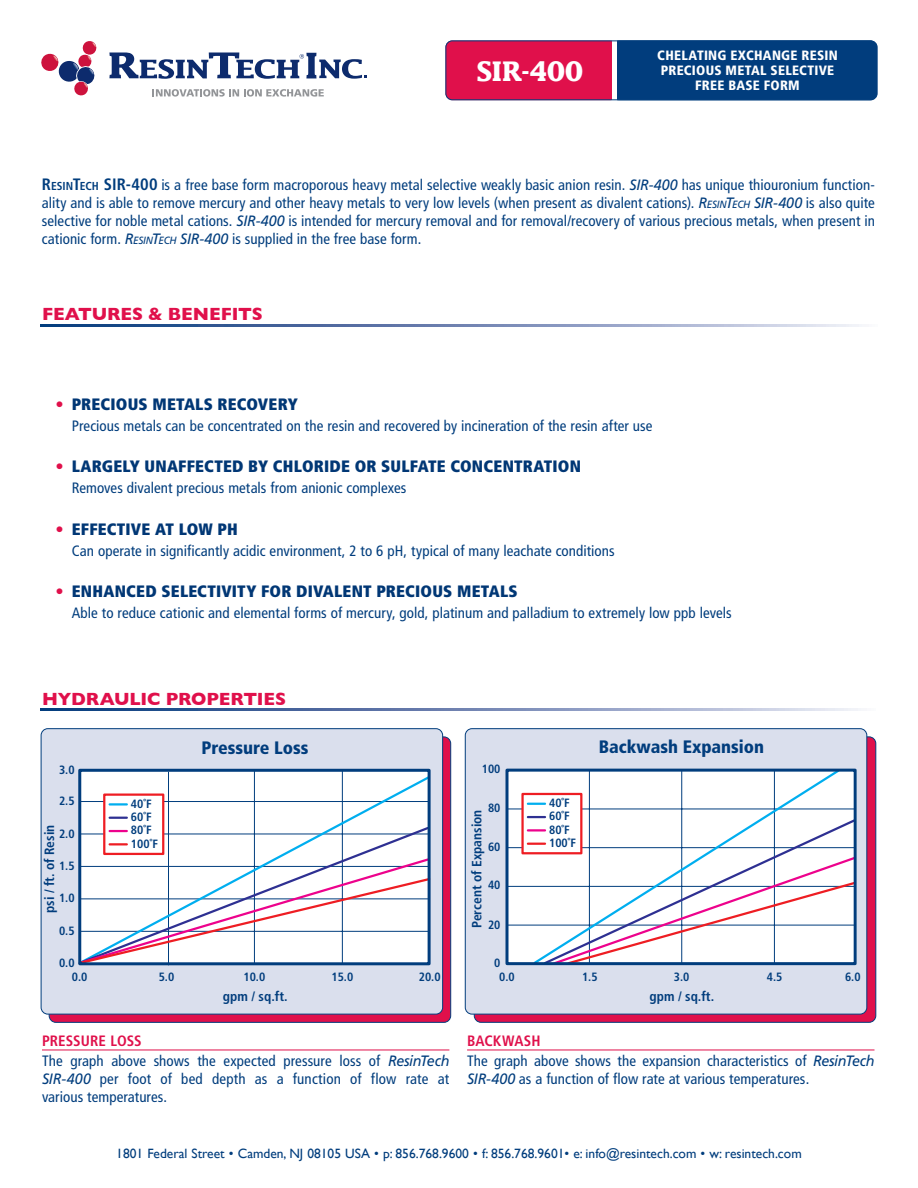
<style>
.page{position:relative;width:918px;height:1188px;background:#fff}
.page>*{position:absolute;margin:0;border:0;box-sizing:border-box;transform-origin:0 0}
.t1{font:700 27px "Lucida Std";letter-spacing:-.025em;color:#fff}
.t2{font:700 18px "Gill Sans";letter-spacing:-.005em;color:#e0104b}
.t3{font:900 condensed 18px "Frutiger LT Std";color:#013d7d}
.t4{font:900 condensed 16.5px "Frutiger LT Std";letter-spacing:.01em;color:#013775}
.Body_Copy{font:condensed 15px/18px "Frutiger LT Std";letter-spacing:.005em;color:#013d7d;text-align:justify}
.t5{font:700 condensed 15px "Frutiger LT Std";color:#e0104b}
.t6{font:13.5px "Gill Sans";color:#013d7d}
.Product_Description{font:900 condensed 13.5px "Frutiger LT Std";letter-spacing:.02em;color:#fff}
.t7{font:700 condensed 13.5px "Frutiger LT Std";color:#013d7d}
.t8{font:700 condensed 12px/13.4px "Frutiger LT Std";color:#013d7d}
.s1{font-weight:700;font-size:16.5px}
.s2{font-weight:700;font-size:11.55px}
.s3{font-style:italic;font-stretch:normal}
.s4{font-style:italic;font-stretch:normal;font-size:10.5px}
.s5{color:#e0104b}
</style>
<div class="page">
<svg style="left:40px;top:324px;width:822px;height:3px;background:#7188b3"></svg>
<svg style="left:40px;top:709px;width:821px;height:2px;background:#7188b3"></svg>
<svg style="left:49px;top:737px;width:402px;height:285px;background:#c81551"></svg>
<div style="left:41px;top:729px;width:402px;height:285px;background:#dadfed;border-radius:7px"></div>
<hr style="left:342px;top:770px;width:1px;height:194px;background:#013d7d">
<hr style="left:168px;top:772px;width:1px;height:193px;background:#013d7d">
<hr style="left:254px;top:770px;width:1px;height:194px;background:#013d7d">
<svg style="left:82px;top:775px;width:345px;height:50px;background:#f4f4f7"></svg>
<svg style="left:82px;top:825px;width:345px;height:32px;background:#efecf2"></svg>
<svg style="left:79px;top:857px;width:351px;height:109px;background:#efeaf1"></svg>
<div style="left:78px;top:769px;width:353px;height:196px;border:3px solid #013d7d"></div>
<div style="left:41px;top:728px;width:402px;height:286px;border:1px solid #013d7d;border-radius:7px"></div>
<div style="left:474px;top:737px;width:402px;height:285px;background:#e0104b;border-radius:7px"></div>
<div style="left:465px;top:729px;width:402px;height:285px;background:#dadfed;border-radius:7px"></div>
<div style="left:465px;top:728px;width:402px;height:286px;border:1px solid #013d7d;border-radius:7px"></div>
<hr style="left:42px;top:1050px;width:407px;height:1px;background:#e0104b">
<hr style="left:467px;top:1050px;width:407px;height:1px;background:#e0104b">
<div style="left:612px;top:41px;width:265px;height:59px;background:#013d7d;border-radius:6px"></div>
<div style="left:445px;top:40px;width:172px;height:60px;background:#e0104b;border-radius:7px"></div>
<div style="left:612px;top:40px;width:5px;height:60px;background:#fff"></div>
<div style="left:446px;top:40px;width:431px;height:60px;border:1px solid #013d7d;border-radius:6px"></div>
<div style="left:508px;top:770px;width:349px;height:194px;background:#fff"></div>
<hr style="left:506px;top:809px;width:349px;height:1px;background:#013d7d">
<hr style="left:506px;top:847px;width:349px;height:1px;background:#013d7d">
<hr style="left:506px;top:886px;width:349px;height:1px;background:#013d7d">
<hr style="left:506px;top:925px;width:349px;height:1px;background:#013d7d">
<div style="left:521px;top:793px;width:61px;height:61px;background:#fff;border:2px solid #ee1d23"></div>
<hr style="left:528px;top:829px;width:17px;height:3px;background:#ed028c">
<svg style="left:532px;top:768px;width:309px;height:198px"></svg>
<svg style="left:542px;top:817px;width:311px;height:149px"></svg>
<svg style="left:551px;top:855px;width:305px;height:111px"></svg>
<div style="left:506px;top:769px;width:351px;height:196px;border:3px solid #013d7d"></div>
<svg style="left:41px;top:41px;width:56px;height:55px"></svg>
<svg style="left:153px;top:89px;width:171px;height:8px"></svg>
<svg style="left:109px;top:53px;width:258px;height:26px"></svg>
<p class="t1" style="left:476px;top:55px;width:108px">SIR-400</p>
<p class="Product_Description" style="left:657px;top:48px;width:182px">CHELATING EXCHANGE RESIN</p>
<p class="Product_Description" style="left:661px;top:63px;width:175px">PRECIOUS METAL SELECTIVE</p>
<p class="Product_Description" style="left:695px;top:78px;width:106px">FREE BASE FORM</p>
<p class="Body_Copy" style="left:42px;top:176px;width:835px"><span class="s1">R</span><span class="s2">ESIN</span><span class="s1">T</span><span class="s2">ECH</span> <span class="s1">SI R-400</span> is a free base form macroporous heavy metal selective weakly basic anion resin. <span class="s3">SIR-400</span> has unique thiouronium function&shy;ality and is able to remove mercury and other heavy metals to very low levels (when present as divalent cations). <span class="s3">R</span><span class="s4">ESIN</span><span class="s3">T</span><span class="s4">ECH</span> <span class="s3">SIR-400</span> is also quite selective for noble metal cations. <span class="s3">SIR-400</span> is intended for mercury removal and for removal/recovery of various precious metals, when present in cationic form. <span class="s3">R</span><span class="s4">ESIN</span><span class="s3">T</span><span class="s4">ECH</span> <span class="s3">SIR-400</span> is supplied in the free base form.</p>
<p class="t2" style="left:42px;top:300px;width:222px">FEATURES &amp; BENEFITS</p>
<p class="t4" style="left:56px;top:394px;width:244px"><span class="s5">•</span> PRECIOUS METALS RECOVERY</p>
<p class="Body_Copy" style="left:72px;top:417px;width:582px">Precious metals can be concentrated on the resin and recovered by incineration of the resin after use</p>
<p class="t4" style="left:56px;top:456px;width:527px"><span class="s5">•</span> LARGELY UNAFFECTED BY CHLORIDE OR SULFATE CONCENTRATION</p>
<p class="Body_Copy" style="left:72px;top:479px;width:336px">Removes divalent precious metals from anionic complexes</p>
<p class="t4" style="left:56px;top:519px;width:184px"><span class="s5">•</span> EFFECTIVE AT LOW PH</p>
<p class="Body_Copy" style="left:72px;top:541px;width:545px">Can operate in significantly acidic environment, 2 to 6 pH, typical of many leachate conditions</p>
<p class="t4" style="left:56px;top:581px;width:464px"><span class="s5">•</span> ENHANCED SELECTIVITY FOR DIVALENT PRECIOUS METALS</p>
<p class="Body_Copy" style="left:72px;top:604px;width:662px">Able to reduce cationic and elemental forms of mercury, gold, platinum and palladium to extremely low ppb levels</p>
<p class="t2" style="left:42px;top:684px;width:246px">HYDRAULIC PROPERTIES</p>
<p class="t3" style="left:201px;top:736px;width:109px">Pressure Loss</p>
<p class="t8" style="left:59px;top:763px;width:17px">3.0</p>
<p class="t8" style="left:59px;top:795px;width:17px">2.5</p>
<p class="t7" style="left:42px;top:913px;width:90px;rotate:-90deg">psi / ft. of Resin</p>
<p class="t8" style="left:59px;top:827px;width:17px">2.0</p>
<p class="t8" style="left:59px;top:860px;width:17px">1.5</p>
<p class="t8" style="left:59px;top:891px;width:17px">1.0</p>
<p class="t8" style="left:59px;top:924px;width:17px">0.5</p>
<p class="t8" style="left:59px;top:957px;width:17px">0.0</p>
<p class="t8" style="left:131px;top:797px;width:28px">40˚F<br>60˚F<br>80˚F<br>100˚F</p>
<p class="t8" style="left:72px;top:970px;width:17px">0.0</p>
<p class="t8" style="left:159px;top:970px;width:17px">5.0</p>
<p class="t8" style="left:244px;top:970px;width:23px">10.0</p>
<p class="t7" style="left:223px;top:988px;width:66px">gpm / sq.ft.</p>
<p class="t8" style="left:331px;top:970px;width:23px">15.0</p>
<p class="t8" style="left:419px;top:970px;width:23px">20.0</p>
<p class="t5" style="left:42px;top:1032px;width:101px">PRESSURE LOSS</p>
<p class="Body_Copy" style="left:42px;top:1052px;width:409px">The graph above shows the expected pressure loss of <span class="s3">ResinTech SIR-400</span> per foot of bed depth as a function of flow rate at various temperatures.</p>
<p class="t8" style="left:482px;top:763px;width:20px">100</p>
<p class="t8" style="left:488px;top:801px;width:14px">80</p>
<p class="t7" style="left:469px;top:928px;width:120px;rotate:-90deg">Percent of Expansion</p>
<p class="t8" style="left:488px;top:840px;width:14px">60</p>
<p class="t8" style="left:488px;top:879px;width:14px">40</p>
<p class="t8" style="left:488px;top:918px;width:14px">20</p>
<p class="t8" style="left:494px;top:956px;width:8px">0</p>
<p class="t8" style="left:549px;top:796px;width:28px">40˚F<br>60˚F<br>80˚F<br>100˚F</p>
<p class="t3" style="left:599px;top:736px;width:167px">Backwash Expansion</p>
<p class="t8" style="left:499px;top:970px;width:17px">0.0</p>
<p class="t8" style="left:674px;top:970px;width:17px">3.0</p>
<p class="t8" style="left:767px;top:970px;width:17px">4.5</p>
<p class="t8" style="left:845px;top:970px;width:17px">6.0</p>
<p class="t8" style="left:582px;top:970px;width:17px">1.5</p>
<p class="t7" style="left:650px;top:988px;width:66px">gpm / sq.ft.</p>
<p class="t5" style="left:467px;top:1032px;width:75px">BACKWASH</p>
<p class="Body_Copy" style="left:467px;top:1052px;width:409px">The graph above shows the expansion characteristics of <span class="s3">ResinTech<br>SIR-400</span> as a function of flow rate at various temperatures.</p>
<p class="t6" style="left:116px;top:1146px;width:687px">1801 Federal Street • Camden, NJ 08105 USA • p: 856.768.9600 • f: 856.768.9601• e: info@resintech.com • w: resintech.com</p>
</div>
